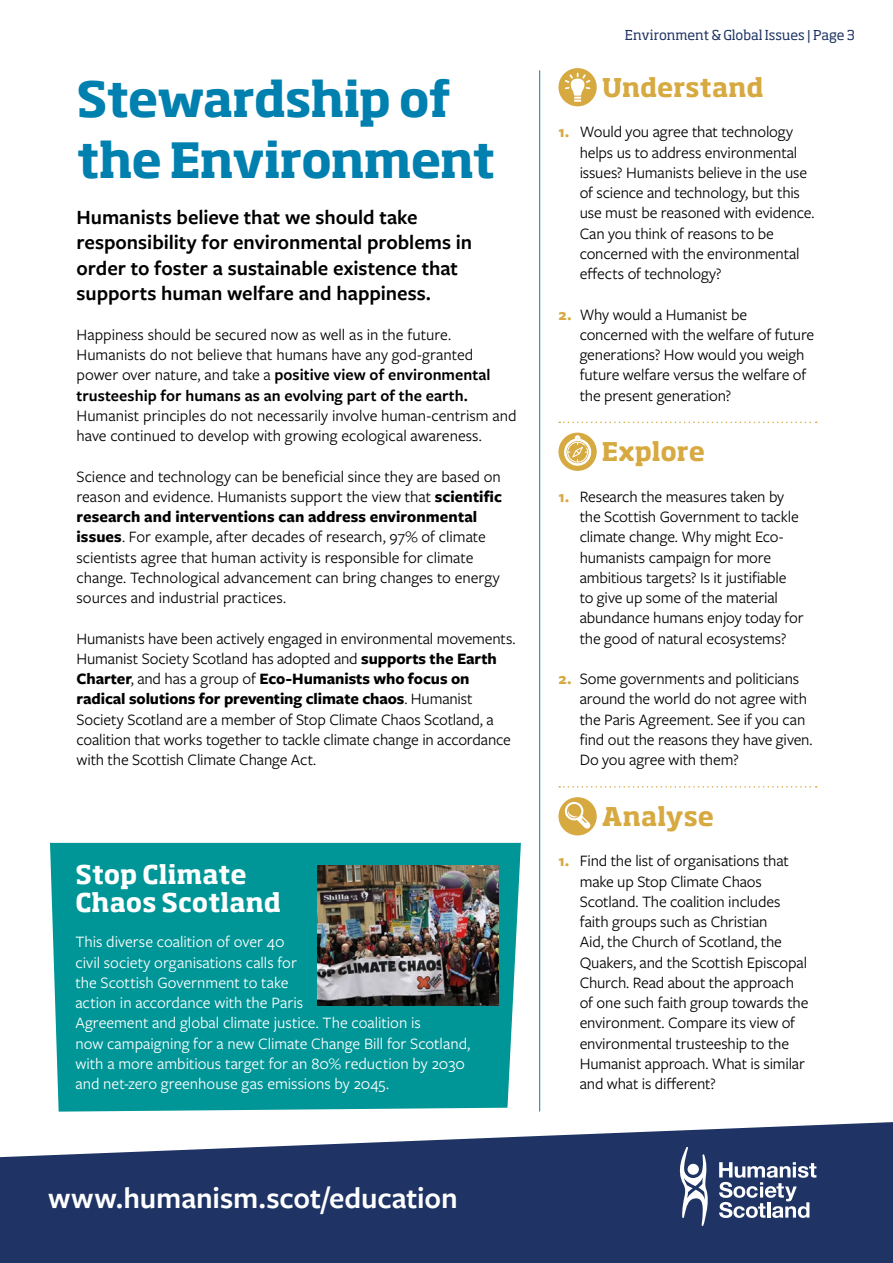
<style>
.page{position:relative;width:893px;height:1263px;background:#fff}
.page>*{position:absolute;margin:0;border:0;box-sizing:border-box;transform-origin:0 0}
.t1{font:700 48px/60.8px "Soho Std";letter-spacing:-.025em;color:#0080af}
.t2{font:600 30.75px "Freight Sans Pro";letter-spacing:-.005em;color:#fff}
.t3{font:700 25.5px "Soho Std";color:#d7a941}
.t4{font:700 25.5px/27.5px "Soho Std";color:#fff}
.t5{font:600 21px/25.5px "Freight Sans Pro";color:#000}
.t6{font:16.5px/20.2px "Freight Sans Pro";letter-spacing:-.01em;color:#000}
.t7{font:16.5px/20.2px "Freight Sans Pro";color:#fff}
.t8{font:13.5px "Soho Std";letter-spacing:-.005em;color:#1f3464}
.s1{font-weight:600}
.s2{font-weight:700}
.s3{font-weight:700;color:#d7a941}
</style>
<div class="page">
<svg style="left:0;top:1122px;width:893px;height:141px;background:#3c4f78"></svg>
<svg style="left:719px;top:1162px;width:97px;height:56px"></svg>
<svg style="left:676px;top:1147px;width:35px;height:79px"></svg>
<svg style="left:559px;top:422px;width:258px;height:1px"></svg>
<svg style="left:559px;top:786px;width:258px;height:2px"></svg>
<div style="left:558px;top:68px;width:39px;height:38px;background:#d7a941;border-radius:50%"></div>
<svg style="left:565px;top:73px;width:25px;height:29px"></svg>
<div style="left:558px;top:433px;width:39px;height:38px;background:#d7a941;border-radius:50%"></div>
<svg style="left:564px;top:434px;width:28px;height:33px"></svg>
<div style="left:558px;top:797px;width:39px;height:38px;background:#d7a941;border-radius:50%"></div>
<svg style="left:563px;top:802px;width:27px;height:27px"></svg>
<hr style="left:539px;top:71px;width:1px;height:1040px;background:#0080af">
<div style="left:50px;top:843px;width:471px;height:268px;background:#009697"></div>
<img style="left:317px;top:865px;width:181px;height:141px">
<h1 class="t1" style="left:77px;top:67px;width:420px">Stewardship of the Environment</h1>
<p class="t5" style="left:77px;top:203px;width:397px">Humanists believe that we should take responsibility for environmental problems in order to foster a sustainable existence that supports human welfare and happiness.</p>
<p class="t6" style="left:77px;top:324px;width:415px">Happiness should be secured now as well as in the future.<br>Humanists do not believe that humans have any god-granted power over nature, and take a <span class="s1">positive view of environmental trusteeship for humans as an evolving part of the earth.</span></p>
<p class="t6" style="left:77px;top:405px;width:441px">Humanist principles do not necessarily involve human-centrism and have continued to develop with growing ecological awareness.</p>
<p class="t6" style="left:77px;top:465px;width:427px">Science and technology can be beneficial since they are based on reason and evidence. Humanists support the view that <span class="s2">scientific research and interventions can address environmental issues</span>. For example, after decades of research, 97% of climate scientists agree that human activity is responsible for climate change. Technological advancement can bring changes to energy sources and industrial practices.</p>
<p class="t6" style="left:77px;top:627px;width:441px">Humanists have been actively engaged in environmental movements.<br>Humanist Society Scotland has adopted and <span class="s2">supports the Earth Charter</span>, and has a group of <span class="s2">Eco-Humanists who focus on radical solutions for preventing climate chaos</span>. Humanist Society Scotland are a member of Stop Climate Chaos Scotland, a coalition that works together to tackle climate change in accordance with the Scottish Climate Change Act.</p>
<h3 class="t4" style="left:75px;top:860px;width:207px">Stop Climate<br>Chaos Scotland</h3>
<p class="t7" style="left:75px;top:931px;width:396px">This diverse coalition of over 40<br>civil society organisations calls for<br>the Scottish Government to take<br>action in accordance with the Paris<br>Agreement and global climate justice. The coalition is<br>now campaigning for a new Climate Change Bill for Scotland, with a more ambitious target for an 80% reduction by 2030 and net-zero greenhouse gas emissions by 2045.</p>
<h2 class="t2" style="left:48px;top:1177px;width:411px">www.humanism.scot/education</h2>
<p class="t8" style="left:625px;top:27px;width:231px">Environment &amp; Global Issues | Page 3</p>
<h3 class="t3" style="left:602px;top:71px;width:163px">Understand</h3>
<p class="t6" style="left:580px;top:121px;width:236px;text-indent:-21px"><span class="s3">1.</span> Would you agree that technology helps us to address environmental issues? Humanists believe in the use of science and technology, but this use must be reasoned with evidence.<br>Can you think of reasons to be concerned with the environmental effects of technology?</p>
<p class="t6" style="left:580px;top:303px;width:236px;text-indent:-21px"><span class="s3">2.</span> Why would a Humanist be concerned with the welfare of future generations? How would you weigh future welfare versus the welfare of the present generation?</p>
<h3 class="t3" style="left:602px;top:435px;width:105px">Explore</h3>
<p class="t6" style="left:580px;top:486px;width:225px;text-indent:-21px"><span class="s3">1.</span> Research the measures taken by the Scottish Government to tackle climate change. Why might Eco&shy;humanists campaign for more ambitious targets? Is it justifiable to give up some of the material abundance humans enjoy today for the good of natural ecosystems?</p>
<p class="t6" style="left:580px;top:668px;width:234px;text-indent:-21px"><span class="s3">2.</span> Some governments and politicians around the world do not agree with the Paris Agreement. See if you can find out the reasons they have given.<br>Do you agree with them?</p>
<h3 class="t3" style="left:602px;top:800px;width:114px">Analyse</h3>
<p class="t6" style="left:580px;top:850px;width:230px;text-indent:-21px"><span class="s3">1.</span> Find the list of organisations that make up Stop Climate Chaos<br>Scotland. The coalition includes faith groups such as Christian<br>Aid, the Church of Scotland, the<br>Quakers, and the Scottish Episcopal<br>Church. Read about the approach of one such faith group towards the environment. Compare its view of environmental trusteeship to the<br>Humanist approach. What is similar and what is different?</p>
</div>
